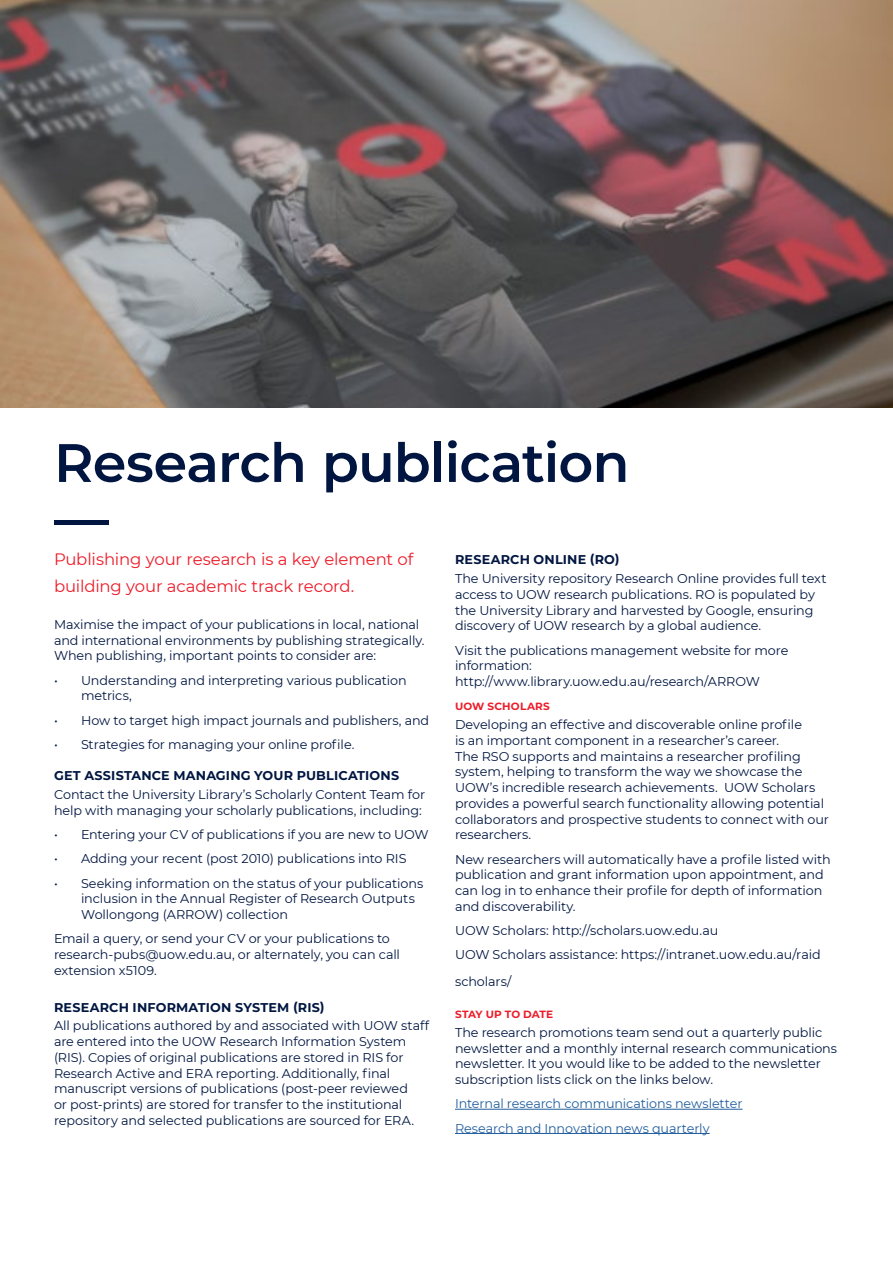
<style>
.page{position:relative;width:893px;height:1263px;background:#fff}
.page>*{position:absolute;margin:0;border:0;box-sizing:border-box;transform-origin:0 0}
.t1{font:600 54px/55.5px "Montserrat";letter-spacing:-.015em;color:#001641}
.t2{font:16.5px/27px "Montserrat";letter-spacing:-.01em;color:#ed1c29}
.t3{font:12.75px/15.8px "Montserrat";letter-spacing:-.005em;color:#001641}
.t4{font:700 12.75px "Montserrat";letter-spacing:.015em;color:#001641}
.t5{font:12.75px/24.3px "Montserrat";letter-spacing:-.01em;color:#215e9e}
.t6{font:700 10.5px "Montserrat";color:#ed1c29}
.t7{font:700 10.5px "Montserrat";letter-spacing:.02em;color:#ed1c29}
</style>
<div class="page">
<hr style="left:455px;top:1109px;width:288px;height:1px;background:#215e9e">
<hr style="left:455px;top:1133px;width:255px;height:1px;background:#215e9e">
<img style="left:0;top:0;width:893px;height:407px">
<h1 class="t1" style="left:54px;top:433px;width:577px">Research publication —</h1>
<p class="t2" style="left:54px;top:545px;width:361px">Publishing your research is a key element of building your academic track record.</p>
<p class="t3" style="left:54px;top:616px;width:372px">Maximise the impact of your publications in local, national and international environments by publishing strategically.<br>When publishing, important points to consider are:</p>
<p class="t3" style="left:81px;top:672px;width:327px;text-indent:-27px">• Understanding and interpreting various publication metrics,</p>
<p class="t3" style="left:54px;top:712px;width:377px">• How to target high impact journals and publishers, and</p>
<p class="t3" style="left:54px;top:736px;width:302px">• Strategies for managing your online profile.</p>
<p class="t4" style="left:54px;top:767px;width:347px">GET ASSISTANCE MANAGING YOUR PUBLICATIONS</p>
<p class="t3" style="left:54px;top:786px;width:373px">Contact the University Library’s Scholarly Content Team for help with managing your scholarly publications, including:</p>
<p class="t3" style="left:54px;top:826px;width:376px">• Entering your CV of publications if you are new to UOW</p>
<p class="t3" style="left:54px;top:850px;width:354px">• Adding your recent (post 2010) publications into RIS</p>
<p class="t3" style="left:81px;top:875px;width:344px;text-indent:-27px">• Seeking information on the status of your publications inclusion in the Annual Register of Research Outputs<br>Wollongong (ARROW) collection</p>
<p class="t3" style="left:54px;top:930px;width:348px">Email a query, or send your CV or your publications to research-pubs@uow.edu.au, or alternately, you can call extension x5109.</p>
<p class="t4" style="left:54px;top:998px;width:272px">RESEARCH INFORMATION SYSTEM (RIS)</p>
<p class="t3" style="left:54px;top:1017px;width:377px">All publications authored by and associated with UOW staff are entered into the UOW Research Information System (RIS). Copies of original publications are stored in RIS for Research Active and ERA reporting. Additionally, final manuscript versions of publications (post-peer reviewed<br>or post-prints) are stored for transfer to the institutional repository and selected publications are sourced for ERA.</p>
<p class="t4" style="left:455px;top:551px;width:166px">RESEARCH ONLINE (RO)</p>
<p class="t3" style="left:455px;top:570px;width:373px">The University repository Research Online provides full text access to UOW research publications. RO is populated by the University Library and harvested by Google, ensuring discovery of UOW research by a global audience.</p>
<p class="t3" style="left:455px;top:642px;width:335px">Visit the publications management website for more information: http://www.library.uow.edu.au/research/ARROW</p>
<p class="t7" style="left:455px;top:699px;width:96px">UOW SCHOLARS</p>
<p class="t3" style="left:455px;top:716px;width:376px">Developing an effective and discoverable online profile<br>is an important component in a researcher’s career.<br>The RSO supports and maintains a researcher profiling system, helping to transform the way we showcase the UOW’s incredible research achievements. UOW Scholars provides a powerful search functionality allowing potential collaborators and prospective students to connect with our researchers.</p>
<p class="t3" style="left:455px;top:851px;width:377px">New researchers will automatically have a profile listed with publication and grant information upon appointment, and can log in to enhance their profile for depth of information and discoverability.</p>
<p class="t3" style="left:455px;top:918px;width:367px;line-height:24.3px">UOW Scholars: http://scholars.uow.edu.au<br>UOW Scholars assistance: https://intranet.uow.edu.au/raid</p>
<p class="t3" style="left:455px;top:973px;width:58px">scholars/</p>
<p class="t6" style="left:455px;top:1007px;width:100px">STAY UP TO DATE</p>
<p class="t3" style="left:455px;top:1024px;width:384px">The research promotions team send out a quarterly public newsletter and a monthly internal research communications newsletter. It you would like to be added to the newsletter subscription lists click on the links below.</p>
<p class="t5" style="left:455px;top:1091px;width:289px">Internal research communications newsletter<br>Research and Innovation news quarterly</p>
</div>
